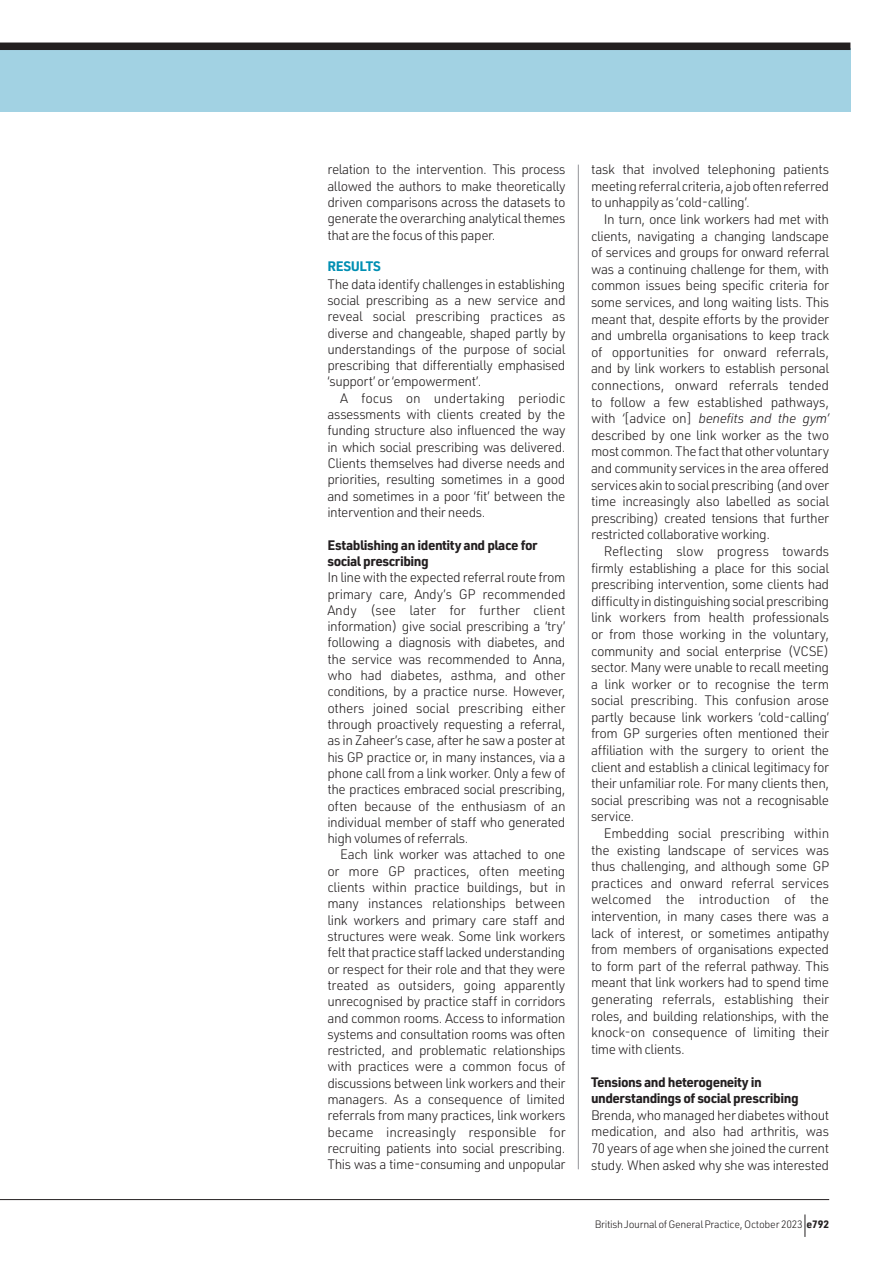
<style>
.page{position:relative;width:893px;height:1263px;background:#fff}
.page>*{position:absolute;margin:0;border:0;box-sizing:border-box;transform-origin:0 0}
.t1{font:300 13.5px/16.6px "URWDIN";letter-spacing:-.035em;color:#231f20;text-align:justify}
.t2{font:700 13.5px/16.4px "URWDIN";letter-spacing:-.035em;color:#231f20}
.t3{font:700 13.5px "URWDIN";letter-spacing:-.03em;color:#008fb3}
.t4{font:300 10.5px "URWDIN";letter-spacing:-.025em;color:#231f20}
.s1{font-style:italic}
.s2{font-weight:700}
</style>
<div class="page">
<div style="left:0;top:48px;width:850px;height:64px;background:#a2d2e3"></div>
<div style="left:0;top:43px;width:850px;height:7px;background:#231f20"></div>
<hr style="left:578px;top:165px;width:1px;height:1004px;background:#939598">
<hr style="left:0;top:1199px;width:829px;height:1px;background:#231f20">
<svg style="left:805px;top:1214px;width:1px;height:23px"></svg>
<p class="t1" style="left:327px;top:161px;width:240px">relation to the intervention. This process allowed the authors to make theoretically driven comparisons across the datasets to generate the overarching analytical themes that are the focus of this paper.</p>
<p class="t3" style="left:327px;top:257px;width:55px">RESULTS</p>
<p class="t1" style="left:327px;top:275px;width:240px">The data identify challenges in establishing social prescribing as a new service and reveal social prescribing practices as diverse and changeable, shaped partly by understandings of the purpose of social prescribing that differentially emphasised ‘support’ or ‘empowerment’.</p>
<p class="t1" style="left:327px;top:389px;width:240px;text-indent:13px">A focus on undertaking periodic assessments with clients created by the funding structure also influenced the way in which social prescribing was delivered.<br>Clients themselves had diverse needs and priorities, resulting sometimes in a good and sometimes in a poor ‘fit’ between the intervention and their needs.</p>
<p class="t2" style="left:327px;top:536px;width:212px">Establishing an identity and place for social prescribing</p>
<p class="t1" style="left:327px;top:569px;width:240px">In line with the expected referral route from primary care, Andy’s GP recommended Andy (see later for further client information) give social prescribing a ‘try’ following a diagnosis with diabetes, and the service was recommended to Anna, who had diabetes, asthma, and other conditions, by a practice nurse. However, others joined social prescribing either through proactively requesting a referral, as in Zaheer’s case, after he saw a poster at his GP practice or, in many instances, via a phone call from a link worker. Only a few of the practices embraced social prescribing, often because of the enthusiasm of an individual member of staff who generated high volumes of referrals.</p>
<p class="t1" style="left:327px;top:846px;width:240px;text-indent:13px">Each link worker was attached to one or more GP practices, often meeting clients within practice buildings, but in many instances relationships between link workers and primary care staff and structures were weak. Some link workers felt that practice staff lacked understanding or respect for their role and that they were treated as outsiders, going apparently unrecognised by practice staff in corridors and common rooms. Access to information systems and consultation rooms was often restricted, and problematic relationships with practices were a common focus of discussions between link workers and their managers. As a consequence of limited referrals from many practices, link workers became increasingly responsible for recruiting patients into social prescribing.<br>This was a time-consuming and unpopular</p>
<p class="t1" style="left:591px;top:161px;width:240px">task that involved telephoning patients meeting referral criteria, a job often referred to unhappily as ‘cold-calling’.</p>
<p class="t1" style="left:591px;top:211px;width:240px;text-indent:13px">In turn, once link workers had met with clients, navigating a changing landscape of services and groups for onward referral was a continuing challenge for them, with common issues being specific criteria for some services, and long waiting lists. This meant that, despite efforts by the provider and umbrella organisations to keep track of opportunities for onward referrals, and by link workers to establish personal connections, onward referrals tended to follow a few established pathways, with <span class="s1">‘</span>[advice on] <span class="s1">benefits and the gym’ </span>described by one link worker as the two most common. The fact that other voluntary and community services in the area offered services akin to social prescribing (and over time increasingly also labelled as social prescribing) created tensions that further restricted collaborative working.</p>
<p class="t1" style="left:591px;top:542px;width:240px;text-indent:13px">Reflecting slow progress towards firmly establishing a place for this social prescribing intervention, some clients had difficulty in distinguishing social prescribing link workers from health professionals or from those working in the voluntary, community and social enterprise (VCSE) sector. Many were unable to recall meeting a link worker or to recognise the term social prescribing. This confusion arose partly because link workers ‘cold-calling’ from GP surgeries often mentioned their affiliation with the surgery to orient the client and establish a clinical legitimacy for their unfamiliar role. For many clients then, social prescribing was not a recognisable service.</p>
<p class="t1" style="left:591px;top:824px;width:240px;text-indent:13px">Embedding social prescribing within the existing landscape of services was thus challenging, and although some GP practices and onward referral services welcomed the introduction of the intervention, in many cases there was a lack of interest, or sometimes antipathy from members of organisations expected to form part of the referral pathway. This meant that link workers had to spend time generating referrals, establishing their roles, and building relationships, with the knock-on consequence of limiting their time with clients.</p>
<p class="t2" style="left:591px;top:1073px;width:209px">Tensions and heterogeneity in understandings of social prescribing</p>
<p class="t1" style="left:591px;top:1106px;width:240px">Brenda, who managed her diabetes without medication, and also had arthritis, was 70 years of age when she joined the current study. When asked why she was interested</p>
<p class="t4" style="left:595px;top:1217px;width:236px">BritishJournalofGeneralPractice, October 2023 <span class="s2">e792</span></p>
</div>
